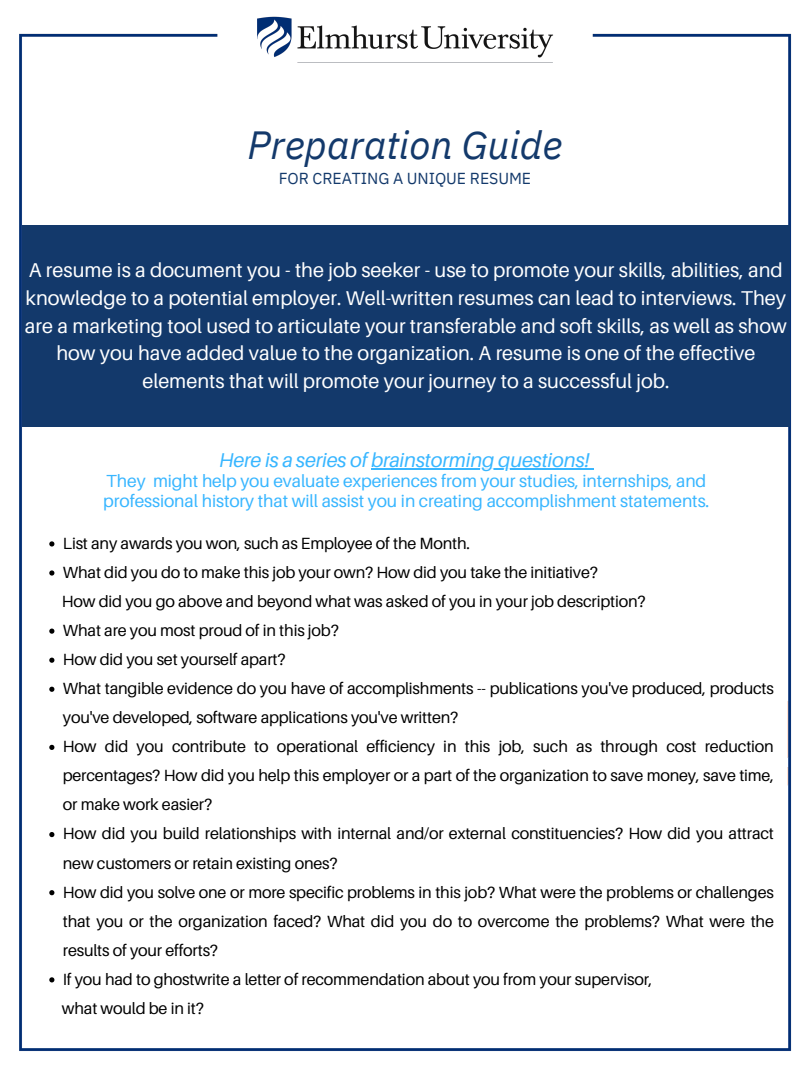
<style>
.page{position:relative;width:810px;height:1080px;background:#fff}
.page>*{position:absolute;margin:0;border:0;box-sizing:border-box;transform-origin:0 0}
.t1{font:italic 39.25px "IBM Plex Sans";letter-spacing:-.005em;color:#13396b}
.t2{font:20px/27.6px "Aileron";color:#fff;text-align:center}
.t3{font:italic 20px "Aileron";letter-spacing:-.005em;color:#38b6ff}
.t4{font:17.5px/19.7px "Aileron";letter-spacing:-.005em;color:#38b6ff}
.t5{font:16.25px/29.1px "Aileron";letter-spacing:-.01em;color:#000}
.t6{font:15.94px "IBM Plex Sans";letter-spacing:-.005em;color:#13396b}
</style>
<div class="page">
<img style="left:19px;top:16px;width:773px;height:1035px">
<div style="left:23px;top:423px;width:764px;height:602px;background:#fff"></div>
<div style="left:22px;top:225px;width:768px;height:201px;background:#13396b"></div>
<svg style="left:49px;top:541px;width:5px;height:6px"></svg>
<svg style="left:49px;top:570px;width:5px;height:6px"></svg>
<svg style="left:49px;top:629px;width:5px;height:5px"></svg>
<svg style="left:49px;top:658px;width:5px;height:5px"></svg>
<svg style="left:49px;top:687px;width:5px;height:5px"></svg>
<svg style="left:49px;top:745px;width:5px;height:5px"></svg>
<svg style="left:49px;top:832px;width:5px;height:5px"></svg>
<svg style="left:49px;top:890px;width:5px;height:5px"></svg>
<svg style="left:49px;top:977px;width:5px;height:5px"></svg>
<hr style="left:371px;top:468px;width:219px;height:2px;background:#38b6ff">
<p class="t1" style="left:248px;top:119px;width:316px">Preparation Guide</p>
<h1 class="t6" style="left:279px;top:167px;width:254px">FOR CREATING A UNIQUE RESUME</h1>
<p class="t2" style="left:25px;top:256px;width:764px">A resume is a document you - the job seeker - use to promote your skills, abilities, and knowledge to a potential employer. Well-written resumes can lead to interviews. They are a marketing tool used to articulate your transferable and soft skills, as well as show how you have added value to the organization. A resume is one of the effective elements that will promote your journey to a successful job.</p>
<p class="t3" style="left:219px;top:448px;width:372px">Here is a series of brainstorming questions!</p>
<p class="t4" style="left:103px;top:471px;width:608px">They might help you evaluate experiences from your studies, internships, and professional history that will assist you in creating accomplishment statements.</p>
<p class="t5" style="left:63px;top:528px;width:409px">List any awards you won, such as Employee of the Month.</p>
<p class="t5" style="left:63px;top:557px;width:537px">What did you do to make this job your own? How did you take the initiative?</p>
<p class="t5" style="left:62px;top:586px;width:585px">How did you go above and beyond what was asked of you in your job description?</p>
<p class="t5" style="left:63px;top:616px;width:277px">What are you most proud of in this job?</p>
<p class="t5" style="left:63px;top:645px;width:224px">How did you set yourself apart?</p>
<p class="t5" style="left:63px;top:674px;width:713px">What tangible evidence do you have of accomplishments -- publications you've produced, products you've developed, software applications you've written?</p>
<p class="t5" style="left:63px;top:732px;width:713px;text-align:justify">How did you contribute to operational efficiency in this job, such as through cost reduction percentages? How did you help this employer or a part of the organization to save money, save time, or make work easier?</p>
<p class="t5" style="left:63px;top:819px;width:713px">How did you build relationships with internal and/or external constituencies? How did you attract new customers or retain existing ones?</p>
<p class="t5" style="left:63px;top:877px;width:713px;text-align:justify">How did you solve one or more specific problems in this job? What were the problems or challenges that you or the organization faced? What did you do to overcome the problems? What were the results of your efforts?</p>
<p class="t5" style="left:63px;top:964px;width:591px">If you had to ghostwrite a letter of recommendation about you from your supervisor,</p>
<p class="t5" style="left:62px;top:993px;width:144px">what would be in it?</p>
</div>
